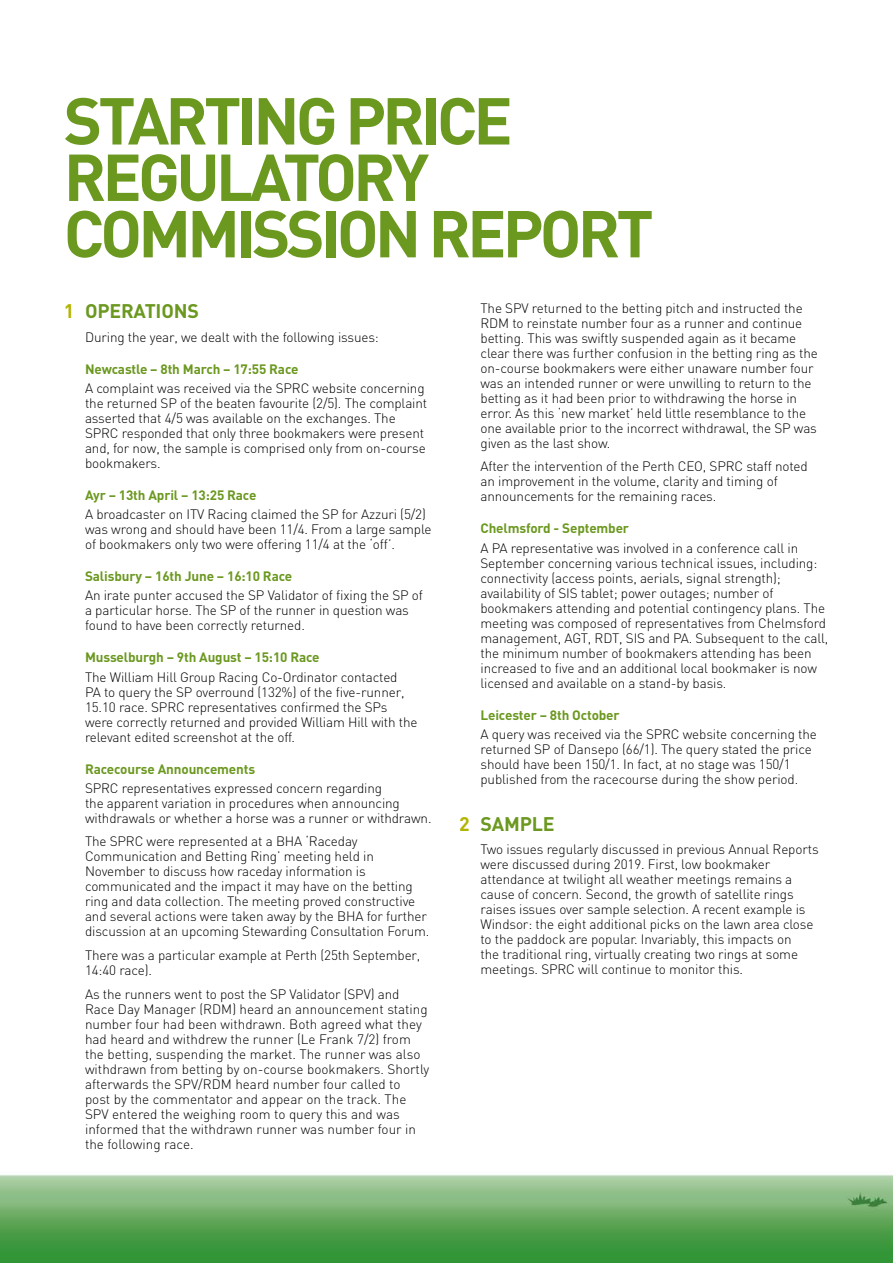
<style>
.page{position:relative;width:893px;height:1263px;background:#fff}
.page>*{position:absolute;margin:0;border:0;box-sizing:border-box;transform-origin:0 0}
.t1{font:700 65.1px/56.4px "DIN";letter-spacing:-.06em;color:#6b981f}
.t2{font:700 19.5px "DIN";letter-spacing:-.01em;color:#6b981f}
.t3{font:300 13.5px/15px "DIN";letter-spacing:-.01em;color:#000}
.t4{font:700 13.5px "DIN";letter-spacing:-.01em;color:#6b981f}
.s1{color:#b2b500}
</style>
<div class="page">
<img style="left:0;top:1175px;width:893px;height:88px">
<h1 class="t1" style="left:64px;top:90px;width:591px">STARTING PRICE<br>REGULATORY<br>COMMISSION REPORT</h1>
<h2 class="t2" style="left:64px;top:298px;width:137px"><span class="s1">1</span> OPERATIONS</h2>
<p class="t3" style="left:85px;top:329px;width:295px">During the year, we dealt with the following issues:</p>
<p class="t4" style="left:85px;top:360px;width:215px">Newcastle – 8th March – 17:55 Race</p>
<p class="t3" style="left:85px;top:380px;width:344px">A complaint was received via the SPRC website concerning the returned SP of the beaten favourite (2/5). The complaint asserted that 4/5 was available on the exchanges. The SPRC responded that only three bookmakers were present and, for now, the sample is comprised only from on-course bookmakers.</p>
<p class="t4" style="left:85px;top:486px;width:173px">Ayr – 13th April – 13:25 Race</p>
<p class="t3" style="left:85px;top:507px;width:348px">A broadcaster on ITV Racing claimed the SP for Azzuri (5/2) was wrong and should have been 11/4. From a large sample of bookmakers only two were offering 11/4 at the ‘off’.</p>
<p class="t4" style="left:85px;top:567px;width:209px">Salisbury – 16th June – 16:10 Race</p>
<p class="t3" style="left:85px;top:588px;width:339px">An irate punter accused the SP Validator of fixing the SP of a particular horse. The SP of the runner in question was found to have been correctly returned.</p>
<p class="t4" style="left:85px;top:649px;width:236px">Musselburgh – 9th August – 15:10 Race</p>
<p class="t3" style="left:85px;top:669px;width:334px">The William Hill Group Racing Co-Ordinator contacted<br>PA to query the SP overround (132%) of the five-runner, 15.10 race. SPRC representatives confirmed the SPs were correctly returned and provided William Hill with the relevant edited screenshot at the off.</p>
<p class="t4" style="left:85px;top:760px;width:172px">Racecourse Announcements</p>
<p class="t3" style="left:85px;top:780px;width:348px">SPRC representatives expressed concern regarding<br>the apparent variation in procedures when announcing withdrawals or whether a horse was a runner or withdrawn.</p>
<p class="t3" style="left:85px;top:834px;width:346px">The SPRC were represented at a BHA ‘Raceday Communication and Betting Ring’ meeting held in November to discuss how raceday information is communicated and the impact it may have on the betting ring and data collection. The meeting proved constructive and several actions were taken away by the BHA for further discussion at an upcoming Stewarding Consultation Forum.</p>
<p class="t3" style="left:85px;top:947px;width:337px">There was a particular example at Perth (25th September,<br>14:40 race).</p>
<p class="t3" style="left:85px;top:986px;width:346px">As the runners went to post the SP Validator (SPV) and Race Day Manager (RDM) heard an announcement stating number four had been withdrawn. Both agreed what they had heard and withdrew the runner (Le Frank 7/2) from the betting, suspending the market. The runner was also withdrawn from betting by on-course bookmakers. Shortly afterwards the SPV/RDM heard number four called to<br>post by the commentator and appear on the track. The SPV entered the weighing room to query this and was informed that the withdrawn runner was number four in the following race.</p>
<p class="t3" style="left:480px;top:300px;width:339px">The SPV returned to the betting pitch and instructed the RDM to reinstate number four as a runner and continue betting. This was swiftly suspended again as it became clear there was further confusion in the betting ring as the on-course bookmakers were either unaware number four was an intended runner or were unwilling to return to the betting as it had been prior to withdrawing the horse in error. As this ‘new market’ held little resemblance to the one available prior to the incorrect withdrawal, the SP was given as the last show.</p>
<p class="t3" style="left:480px;top:459px;width:329px">After the intervention of the Perth CEO, SPRC staff noted an improvement in the volume, clarity and timing of announcements for the remaining races.</p>
<p class="t4" style="left:480px;top:520px;width:150px">Chelmsford - September</p>
<p class="t3" style="left:480px;top:540px;width:349px">A PA representative was involved in a conference call in September concerning various technical issues, including: connectivity (access points, aerials, signal strength); availability of SIS tablet; power outages; number of bookmakers attending and potential contingency plans. The meeting was composed of representatives from Chelmsford management, AGT, RDT, SIS and PA. Subsequent to the call, the minimum number of bookmakers attending has been increased to five and an additional local bookmaker is now licensed and available on a stand-by basis.</p>
<p class="t4" style="left:480px;top:706px;width:141px">Leicester – 8th October</p>
<p class="t3" style="left:480px;top:726px;width:338px">A query was received via the SPRC website concerning the returned SP of Dansepo (66/1). The query stated the price should have been 150/1. In fact, at no stage was 150/1 published from the racecourse during the show period.</p>
<h2 class="t2" style="left:459px;top:811px;width:97px"><span class="s1">2</span> SAMPLE</h2>
<p class="t3" style="left:480px;top:842px;width:340px">Two issues regularly discussed in previous Annual Reports were discussed during 2019. First, low bookmaker attendance at twilight all weather meetings remains a cause of concern. Second, the growth of satellite rings raises issues over sample selection. A recent example is Windsor: the eight additional picks on the lawn area close to the paddock are popular. Invariably, this impacts on<br>the traditional ring, virtually creating two rings at some meetings. SPRC will continue to monitor this.</p>
</div>
